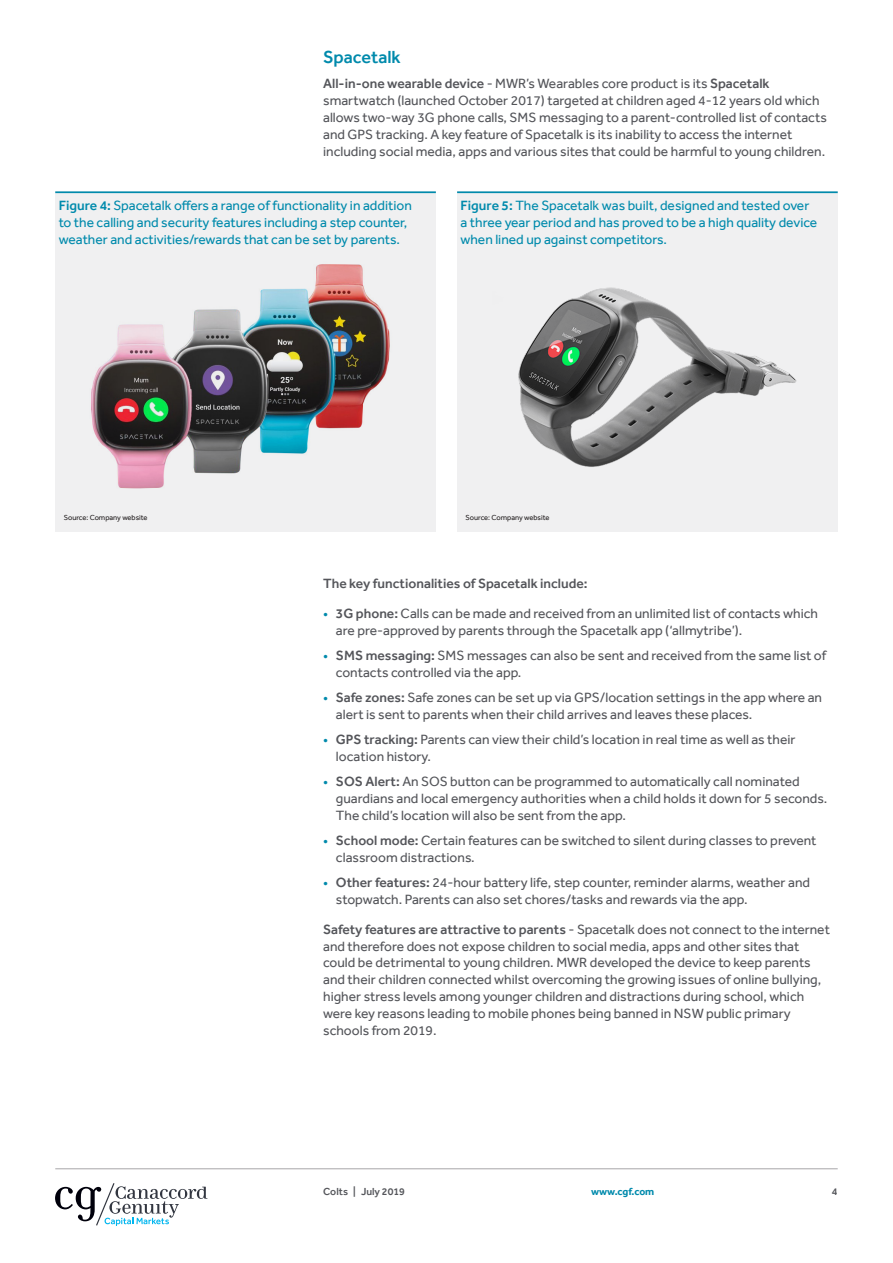
<style>
.page{position:relative;width:893px;height:1263px;background:#fff}
.page>*{position:absolute;margin:0;border:0;box-sizing:border-box;transform-origin:0 0}
.t1{font:500 18px "Effra";color:#008aac}
.Body_Text{font:13.8px/16.8px "Effra";color:#54555a}
.Body_Text-2{font:13.8px/16.8px "Effra";color:#008aac}
.Body_Text-3{font:500 13.8px "Effra";color:#54555a}
.t2{font:500 10.5px "Effra";color:#54555a}
.t3{font:700 10.5px "Effra";color:#008aac}
.t4{font:7.5px "Effra";color:#231f20}
.s1{font-weight:500}
.s2{color:#008aac}
</style>
<div class="page">
<svg style="left:55px;top:1183px;width:152px;height:43px"></svg>
<hr style="left:55px;top:1168px;width:783px;height:1px;background:#a7a6a9">
<div style="left:55px;top:191px;width:381px;height:340px;background:#f5f5f6"></div>
<img style="left:91px;top:264px;width:299px;height:225px">
<div style="left:457px;top:191px;width:381px;height:340px;background:#f5f5f6"></div>
<img style="left:518px;top:287px;width:279px;height:180px">
<hr style="left:55px;top:191px;width:381px;height:2px;background:#008aac">
<hr style="left:457px;top:191px;width:381px;height:2px;background:#008aac">
<p class="t1" style="left:323px;top:46px;width:79px">Spacetalk</p>
<p class="Body_Text" style="left:323px;top:75px;width:505px"><span class="s1">All-in-one wearable device</span> - MWR’s Wearables core product is its <span class="s1">Spacetalk </span>smartwatch (launched October 2017) targeted at children aged 4-12 years old which allows two-way 3G phone calls, SMS messaging to a parent-controlled list of contacts and GPS tracking. A key feature of Spacetalk is its inability to access the internet including social media, apps and various sites that could be harmful to young children.</p>
<p class="Body_Text-2" style="left:59px;top:197px;width:355px"><span class="s1">Figure 4:</span> Spacetalk offers a range of functionality in addition to the calling and security features including a step counter, weather and activities/rewards that can be set by parents.</p>
<p class="Body_Text-2" style="left:460px;top:197px;width:358px"><span class="s1">Figure 5:</span> The Spacetalk was built, designed and tested over a three year period and has proved to be a high quality device when lined up against competitors.</p>
<p class="t4" style="left:64px;top:513px;width:85px">Source: Company website</p>
<p class="t4" style="left:466px;top:513px;width:85px">Source: Company website</p>
<p class="Body_Text-3" style="left:323px;top:575px;width:266px">The key functionalities of Spacetalk include:</p>
<p class="Body_Text" style="left:336px;top:605px;width:484px;text-indent:-13px"><span class="s2">•</span> <span class="s1">3G phone:</span> Calls can be made and received from an unlimited list of contacts which are pre-approved by parents through the Spacetalk app (‘allmytribe’).</p>
<p class="Body_Text" style="left:336px;top:647px;width:492px;text-indent:-13px"><span class="s2">•</span> <span class="s1">SMS messaging:</span> SMS messages can also be sent and received from the same list of contacts controlled via the app.</p>
<p class="Body_Text" style="left:336px;top:689px;width:488px;text-indent:-13px"><span class="s2">•</span> <span class="s1">Safe zones:</span> Safe zones can be set up via GPS/location settings in the app where an alert is sent to parents when their child arrives and leaves these places.</p>
<p class="Body_Text" style="left:336px;top:731px;width:461px;text-indent:-13px"><span class="s2">•</span> <span class="s1">GPS tracking:</span> Parents can view their child’s location in real time as well as their location history.</p>
<p class="Body_Text" style="left:336px;top:773px;width:493px;text-indent:-13px"><span class="s2">•</span> <span class="s1">SOS Alert:</span> An SOS button can be programmed to automatically call nominated guardians and local emergency authorities when a child holds it down for 5 seconds.<br>The child’s location will also be sent from the app.</p>
<p class="Body_Text" style="left:336px;top:832px;width:482px;text-indent:-13px"><span class="s2">•</span> <span class="s1">School mode:</span> Certain features can be switched to silent during classes to prevent classroom distractions.</p>
<p class="Body_Text" style="left:336px;top:874px;width:476px;text-indent:-13px"><span class="s2">•</span> <span class="s1">Other features:</span> 24-hour battery life, step counter, reminder alarms, weather and stopwatch. Parents can also set chores/tasks and rewards via the app.</p>
<p class="Body_Text" style="left:323px;top:920px;width:508px"><span class="s1">Safety features are attractive to parents</span> - Spacetalk does not connect to the internet and therefore does not expose children to social media, apps and other sites that could be detrimental to young children. MWR developed the device to keep parents and their children connected whilst overcoming the growing issues of online bullying, higher stress levels among younger children and distractions during school, which were key reasons leading to mobile phones being banned in NSW public primary schools from 2019.</p>
<p class="t2" style="left:323px;top:1185px;width:83px">Colts | July 2019</p>
<p class="t3" style="left:591px;top:1185px;width:65px">www.cgf.com</p>
<p class="t2" style="left:832px;top:1185px;width:7px">4</p>
</div>
